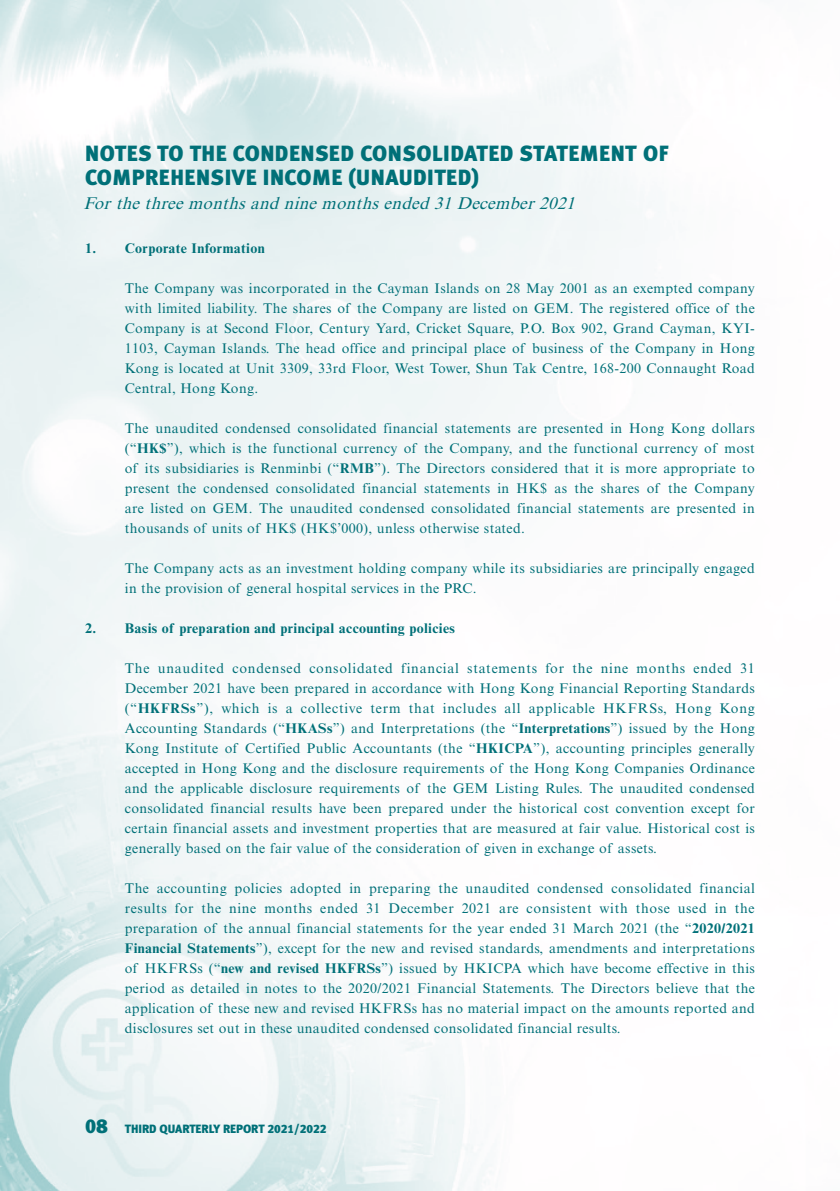
<style>
.page{position:relative;width:840px;height:1191px;background:#fff}
.page>*{position:absolute;margin:0;border:0;box-sizing:border-box;transform-origin:0 0}
.Heading_1{font:22px/24px "Meta Black Lf";letter-spacing:.02em;color:#007078}
.Body_Text{font:italic 17px "Times New Roman MT Std";color:#007078}
.Notes{font:14px/20px "Times New Roman MT Std";letter-spacing:.025em;color:#007078;text-align:justify}
.Notes_HD1{font:700 14px "Times New Roman MT Std";letter-spacing:.025em;color:#007078}
.t1{font:12px "Meta Black Lf";color:#007078}
.s1{font-weight:700}
.s2{font-size:20px}
</style>
<div class="page">
<img style="left:0;top:0;width:646px;height:1191px">
<p class="Heading_1" style="left:85px;top:141px;width:584px">NOTES TO THE CONDENSED CONSOLIDATED STATEMENT OF<br>COMPREHENSIVE INCOME (UNAUDITED)</p>
<p class="Body_Text" style="left:83px;top:194px;width:497px">Forthethreemonthsand ninemonthsended 31December2021</p>
<p class="Notes_HD1" style="left:85px;top:240px;width:181px">1. Corporate Information</p>
<p class="Notes" style="left:125px;top:278px;width:631px">The Company was incorporated in the Cayman Islands on 28 May 2001 as an exempted company with limited liability. The shares of the Company are listed on GEM. The registered office of the Company is at Second Floor, Century Yard, Cricket Square, P.O. Box 902, Grand Cayman, KYI-1103, Cayman Islands. The head office and principal place of business of the Company in Hong Kong is located at Unit 3309, 33rd Floor, West Tower, Shun Tak Centre, 168-200 Connaught Road Central, Hong Kong.</p>
<p class="Notes" style="left:125px;top:418px;width:631px">The unaudited condensed consolidated financial statements are presented in Hong Kong dollars (“<span class="s1">HK$</span>”), which is the functional currency of the Company, and the functional currency of most of its subsidiaries is Renminbi (“<span class="s1">RMB</span>”). The Directors considered that it is more appropriate to present the condensed consolidated financial statements in HK$ as the shares of the Company are listed on GEM. The unaudited condensed consolidated financial statements are presented in thousands of units of HK$ (HK$’000), unless otherwise stated.</p>
<p class="Notes" style="left:125px;top:558px;width:631px">The Company acts as an investment holding company while its subsidiaries are principally engaged in the provision of general hospital services in the PRC.</p>
<p class="Notes_HD1" style="left:85px;top:620px;width:371px">2. Basis of preparation and principal accounting policies</p>
<p class="Notes" style="left:125px;top:658px;width:631px">The unaudited condensed consolidated financial statements for the nine months ended 31<br>December 2021 have been prepared in accordance with Hong Kong Financial Reporting Standards (“<span class="s1">HKFRSs</span>”), which is a collective term that includes all applicable HKFRSs, Hong Kong Accounting Standards (“<span class="s1">HKASs</span>”) and Interpretations (the “<span class="s1">Interpretations</span>”) issued by the Hong Kong Institute of Certified Public Accountants (the “<span class="s1">HKICPA</span>”), accounting principles generally accepted in Hong Kong and the disclosure requirements of the Hong Kong Companies Ordinance and the applicable disclosure requirements of the GEM Listing Rules. The unaudited condensed consolidated financial results have been prepared under the historical cost convention except for certain financial assets and investment properties that are measured at fair value. Historical cost is generally based on the fair value of the consideration of given in exchange of assets.</p>
<p class="Notes" style="left:125px;top:878px;width:631px">The accounting policies adopted in preparing the unaudited condensed consolidated financial results for the nine months ended 31 December 2021 are consistent with those used in the preparation of the annual financial statements for the year ended 31 March 2021 (the “<span class="s1">2020/2021<br>Financial Statements</span>”), except for the new and revised standards, amendments and interpretations of HKFRSs (“<span class="s1">new and revised HKFRSs</span>”) issued by HKICPA which have become effective in this period as detailed in notes to the 2020/2021 Financial Statements. The Directors believe that the application of these new and revised HKFRSs has no material impact on the amounts reported and disclosures set out in these unaudited condensed consolidated financial results.</p>
<p class="t1" style="left:85px;top:1121px;width:243px"><span class="s2">08</span> THIRD QUARTERLY REPORT 2021/2022</p>
</div>
